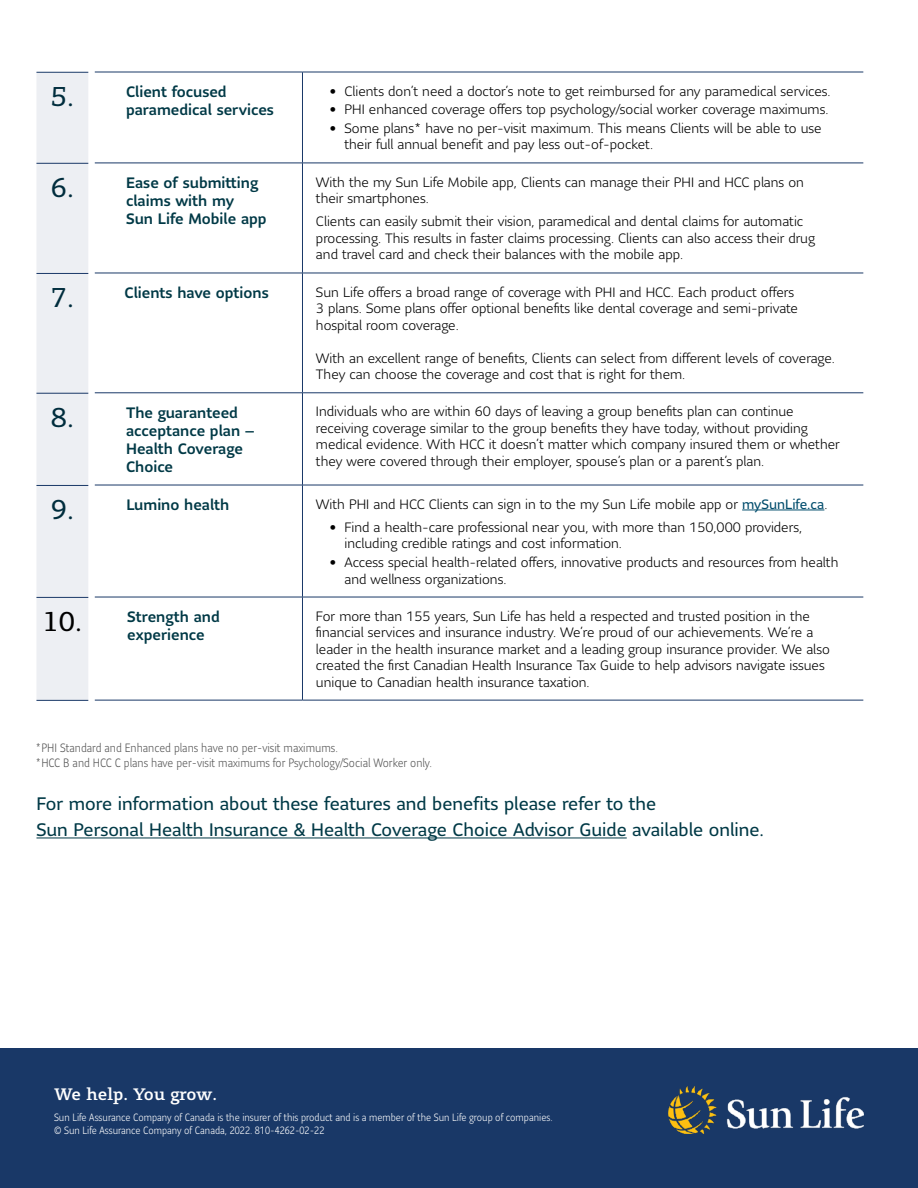
<style>
.page{position:relative;width:918px;height:1188px;background:#fff}
.page>*{position:absolute;margin:0;border:0;box-sizing:border-box;transform-origin:0 0}
.t1{font:27px "Sun Life Serif";color:#002d3d}
.t2{font:27px "Sun Life Serif";color:#000}
.t3{font:18px/26.2px "Sun Life Sans";color:#003946}
.t4{font:500 16.5px "Sun Life Serif";letter-spacing:-.01em;color:#fff}
.t5{font:500 15px/18px "Sun Life Sans";color:#003946}
.t6{font:300 13.5px/16.5px "Sun Life Sans";color:#000}
.t7{font:300 12px/15px "Sun Life Sans Condensed";color:#555}
.t8{font:300 10.5px/13.5px "Sun Life Sans Condensed";color:#fff}
.s1{color:#fff}
.s2{font-size:7.5px;color:#fff}
.s3{font-weight:400;color:#004c6c}
</style>
<div class="page">
<div style="left:0;top:1049px;width:918px;height:139px;background:#193867"></div>
<div style="left:36px;top:73px;width:52px;height:627px;background:#edeff3"></div>
<hr style="left:36px;top:72px;width:52px;height:1px;background:#193867">
<hr style="left:36px;top:163px;width:52px;height:1px;background:#193867">
<hr style="left:36px;top:273px;width:52px;height:1px;background:#193867">
<hr style="left:36px;top:393px;width:52px;height:1px;background:#193867">
<hr style="left:36px;top:485px;width:52px;height:1px;background:#193867">
<hr style="left:36px;top:597px;width:52px;height:1px;background:#193867">
<hr style="left:36px;top:700px;width:52px;height:1px;background:#193867">
<svg style="left:95px;top:71px;width:768px;height:629px"></svg>
<hr style="left:95px;top:72px;width:207px;height:1px;background:#193867">
<hr style="left:302px;top:72px;width:561px;height:1px;background:#193867">
<hr style="left:302px;top:72px;width:1px;height:91px;background:#193867">
<hr style="left:95px;top:163px;width:207px;height:1px;background:#193867">
<hr style="left:302px;top:163px;width:561px;height:1px;background:#193867">
<hr style="left:302px;top:163px;width:1px;height:110px;background:#193867">
<hr style="left:95px;top:273px;width:207px;height:1px;background:#193867">
<hr style="left:302px;top:273px;width:561px;height:1px;background:#193867">
<hr style="left:302px;top:273px;width:1px;height:120px;background:#193867">
<hr style="left:95px;top:393px;width:207px;height:1px;background:#193867">
<hr style="left:302px;top:393px;width:561px;height:1px;background:#193867">
<hr style="left:302px;top:393px;width:1px;height:92px;background:#193867">
<hr style="left:95px;top:485px;width:207px;height:1px;background:#193867">
<hr style="left:302px;top:485px;width:561px;height:1px;background:#193867">
<hr style="left:302px;top:485px;width:1px;height:112px;background:#193867">
<hr style="left:95px;top:597px;width:207px;height:1px;background:#193867">
<hr style="left:302px;top:597px;width:561px;height:1px;background:#193867">
<hr style="left:302px;top:597px;width:1px;height:103px;background:#193867">
<hr style="left:95px;top:700px;width:207px;height:1px;background:#193867">
<hr style="left:302px;top:700px;width:561px;height:1px;background:#193867">
<hr style="left:742px;top:510px;width:82px;height:1px;background:#004c6c">
<hr style="left:36px;top:838px;width:591px;height:1px;background:#003946">
<img style="left:669px;top:1087px;width:195px;height:47px">
<h1 class="t1" style="left:51px;top:78px;width:25px">5.</h1>
<h1 class="t1" style="left:51px;top:169px;width:25px">6.</h1>
<h1 class="t1" style="left:51px;top:279px;width:25px">7.</h1>
<h1 class="t1" style="left:51px;top:399px;width:25px">8.</h1>
<h1 class="t1" style="left:51px;top:491px;width:25px">9.</h1>
<h1 class="t2" style="left:43px;top:603px;width:41px">10.</h1>
<p class="t5" style="left:126px;top:82px;width:149px;text-indent:-18px"><span class="s1">5.</span> Client focused paramedical services</p>
<p class="t6" style="left:329px;top:82px;width:503px">• Clients don’t need a doctor’s note to get reimbursed for any paramedical services.</p>
<p class="t6" style="left:329px;top:101px;width:501px">• PHI enhanced coverage offers top psychology/social worker coverage maximums.</p>
<p class="t6" style="left:344px;top:120px;width:479px;text-indent:-15px">• Some plans* have no per-visit maximum. This means Clients will be able to use their full annual benefit and pay less out-of-pocket.</p>
<p class="t5" style="left:126px;top:173px;width:142px;text-indent:-18px"><span class="s1">6.</span> Ease of submitting claims with my<br>Sun Life Mobile app</p>
<p class="t6" style="left:316px;top:173px;width:489px">With the my Sun Life Mobile app, Clients can manage their PHI and HCC plans on their smartphones.</p>
<p class="t6" style="left:316px;top:213px;width:501px">Clients can easily submit their vision, paramedical and dental claims for automatic processing. This results in faster claims processing. Clients can also access their drug and travel card and check their balances with the mobile app.</p>
<p class="t5" style="left:108px;top:283px;width:162px"><span class="s1">7.</span> Clients have options</p>
<p class="t6" style="left:316px;top:283px;width:484px">Sun Life offers a broad range of coverage with PHI and HCC. Each product offers<br>3 plans. Some plans offer optional benefits like dental coverage and semi-private hospital room coverage.</p>
<p class="t6" style="left:316px;top:349px;width:521px">With an excellent range of benefits, Clients can select from different levels of coverage.<br>They can choose the coverage and cost that is right for them.</p>
<p class="t5" style="left:126px;top:403px;width:130px;text-indent:-18px"><span class="s1">8.</span> The guaranteed acceptance plan –<br>Health Coverage<br>Choice</p>
<p class="t6" style="left:316px;top:403px;width:525px">Individuals who are within 60 days of leaving a group benefits plan can continue receiving coverage similar to the group benefits they have today, without providing medical evidence. With HCC it doesn’t matter which company insured them or whether they were covered through their employer, spouse’s plan or a parent’s plan.</p>
<p class="t5" style="left:108px;top:495px;width:123px"><span class="s1">9</span><span class="s2">.</span> Lumino health</p>
<p class="t6" style="left:316px;top:495px;width:513px">With PHI and HCC Clients can sign in to the my Sun Life mobile app or <span class="s3">mySunLife.ca</span>.</p>
<p class="t6" style="left:344px;top:519px;width:459px;text-indent:-15px">• Find a health-care professional near you, with more than 150,000 providers, including credible ratings and cost information.</p>
<p class="t6" style="left:344px;top:554px;width:495px;text-indent:-15px">• Access special health-related offers, innovative products and resources from health and wellness organizations.</p>
<p class="t5" style="left:127px;top:607px;width:94px">Strength and experience</p>
<p class="t6" style="left:316px;top:607px;width:515px">For more than 155 years, Sun Life has held a respected and trusted position in the financial services and insurance industry. We’re proud of our achievements. We’re a leader in the health insurance market and a leading group insurance provider. We also created the first Canadian Health Insurance Tax Guide to help advisors navigate issues unique to Canadian health insurance taxation.</p>
<p class="t7" style="left:36px;top:740px;width:398px">*PHI Standard and Enhanced plans have no per-visit maximums.<br>*HCC B and HCC C plans have per-visit maximums for Psychology/Social Worker only.</p>
<h2 class="t3" style="left:36px;top:790px;width:729px">For more information about these features and benefits please refer to the<br>Sun Personal Health Insurance &amp; Health Coverage Choice Advisor Guide available online.</h2>
<p class="t4" style="left:54px;top:1083px;width:165px">We help. You grow.</p>
<p class="t8" style="left:54px;top:1110px;width:500px">Sun Life Assurance Company of Canada is the insurer of this product and is a member of the Sun Life group of companies. © Sun Life Assurance Company of Canada, 2022. 810-4262-02-22</p>
</div>
